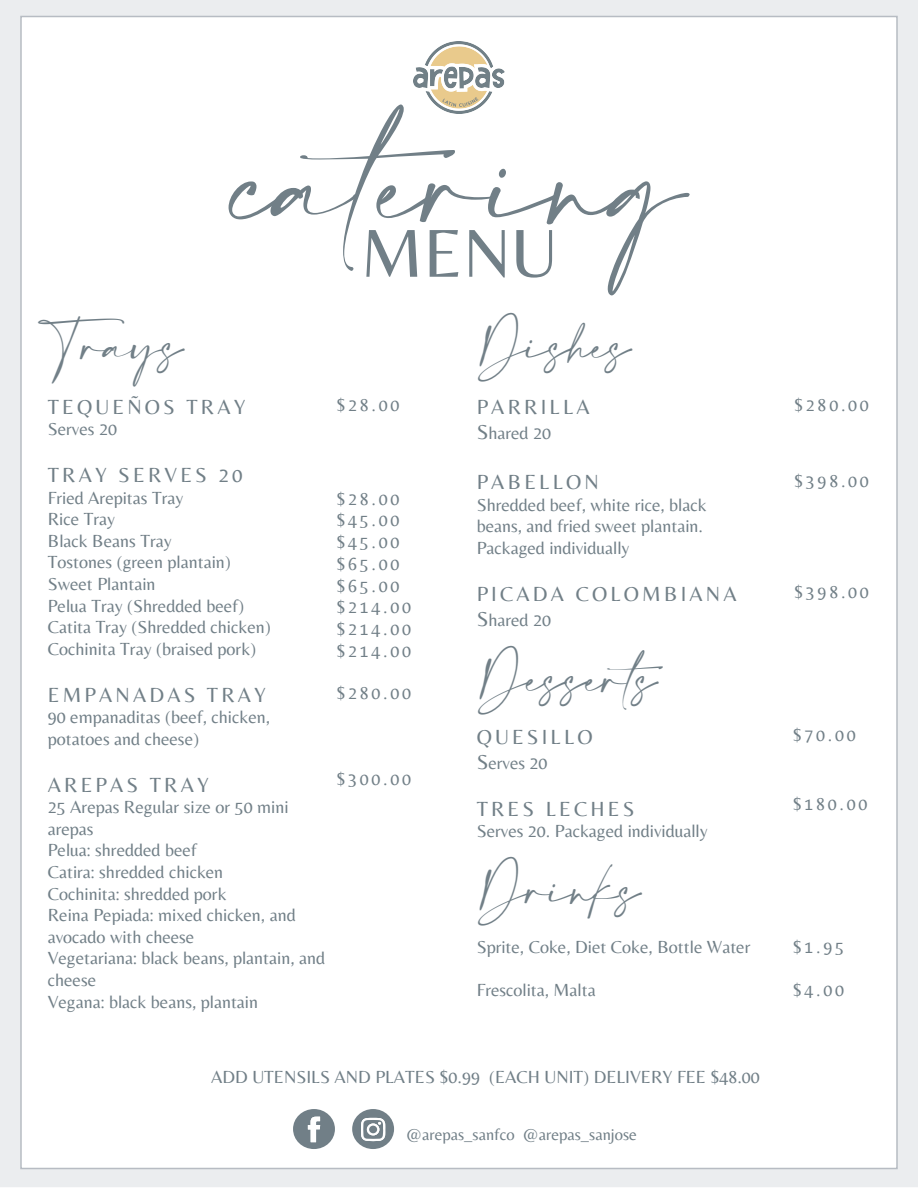
<style>
.page{position:relative;width:918px;height:1188px;background:#fff}
.page>*{position:absolute;margin:0;border:0;box-sizing:border-box;transform-origin:0 0}
.t1{font:96px "Amalfi Coast";color:#717f87}
.t2{font:70.5px "Belleza";color:#717f87}
.t3{font:34.5px "Amalfi Coast";color:#717f87}
.t4{font:21px "Belleza";letter-spacing:.15em;color:#717f87}
.t5{font:18px/21.6px "Belleza";color:#717f87}
.t6{font:18px/21.8px "Belleza";letter-spacing:.15em;color:#717f87}
.t7{font:16.5px "Belleza";color:#717f87}
.s1{font-size:21px}
</style>
<div class="page">
<div style="left:0;top:0;width:918px;height:1187px;background:#ebedef"></div>
<div style="left:20px;top:16px;width:878px;height:1153px;background:#fff;border:2px solid #b7bcc3"></div>
<img style="left:413px;top:41px;width:92px;height:73px">
<svg style="left:293px;top:1109px;width:42px;height:40px"></svg>
<svg style="left:352px;top:1109px;width:42px;height:40px"></svg>
<div style="left:369px;top:1126px;width:8px;height:7px;background:#717f87;border-radius:50%"></div>
<h1 class="t1" style="left:232px;top:132px;width:456px">catering</h1>
<h2 class="t2" style="left:361px;top:194px;width:198px">MENU</h2>
<h3 class="t3" style="left:51px;top:327px;width:134px">Trays</h3>
<h3 class="t3" style="left:478px;top:327px;width:155px">Dishes</h3>
<p class="t4" style="left:477px;top:389px;width:114px">PARRILLA</p>
<p class="t5" style="left:477px;top:420px;width:76px"><span class="s1">S</span>hared 20</p>
<p class="t4" style="left:477px;top:465px;width:124px">PABELLON</p>
<p class="t5" style="left:477px;top:492px;width:231px">Shredded beef, white rice, black beans, and fried sweet plantain.<br>Packaged individually</p>
<p class="t4" style="left:477px;top:576px;width:262px">PICADA COLOMBIANA</p>
<p class="t5" style="left:477px;top:607px;width:76px"><span class="s1">S</span>hared 20</p>
<p class="t4" style="left:48px;top:389px;width:199px">TEQUEÑOS TRAY</p>
<p class="t5" style="left:48px;top:417px;width:71px">Serves 20</p>
<p class="t4" style="left:48px;top:457px;width:196px">TRAY SERVES 20</p>
<p class="t5" style="left:48px;top:485px;width:225px">Fried Arepitas Tray<br>Rice Tray<br>Black Beans Tray<br>Tostones (green plantain)<br>Sweet Plantain<br>Pelua Tray (Shredded beef)<br>Catita Tray (Shredded chicken)<br>Cochinita Tray (braised pork)</p>
<p class="t4" style="left:48px;top:677px;width:220px">EMPANADAS TRAY</p>
<p class="t5" style="left:48px;top:705px;width:224px">90 empanaditas (beef, chicken, potatoes and cheese)</p>
<p class="t4" style="left:48px;top:767px;width:163px">AREPAS TRAY</p>
<p class="t5" style="left:48px;top:795px;width:279px">25 Arepas Regular size or 50 mini arepas<br>Pelua: shredded beef<br>Catira: shredded chicken<br>Cochinita: shredded pork<br>Reina Pepiada: mixed chicken, and avocado with cheese<br>Vegetariana: black beans, plantain, and cheese<br>Vegana: black beans, plantain</p>
<p class="t5" style="left:336px;top:393px;width:64px">$28.00</p>
<p class="t6" style="left:336px;top:486px;width:76px">$28.00 $45.00 $45.00 $65.00 $65.00 $214.00 $214.00 $214.00</p>
<h3 class="t3" style="left:478px;top:660px;width:206px">Desserts</h3>
<p class="t5" style="left:336px;top:681px;width:76px">$280.00</p>
<p class="t4" style="left:477px;top:719px;width:117px">QUESILLO</p>
<p class="t5" style="left:477px;top:750px;width:72px"><span class="s1">S</span>erves 20</p>
<p class="t4" style="left:477px;top:791px;width:159px">TRES LECHES</p>
<p class="t5" style="left:477px;top:819px;width:233px">Serves 20. Packaged individually</p>
<p class="t5" style="left:336px;top:766px;width:76px">$300.00</p>
<h3 class="t3" style="left:478px;top:871px;width:164px">Drinks</h3>
<p class="t5" style="left:477px;top:934px;width:275px">Sprite, Coke, Diet Coke, Bottle Water</p>
<p class="t5" style="left:477px;top:978px;width:120px">Frescolita, Malta</p>
<p class="t5" style="left:211px;top:1064px;width:550px">ADD UTENSILS AND PLATES $0.99 (EACH UNIT) DELIVERY FEE $48.00</p>
<p class="t7" style="left:406px;top:1121px;width:232px">@arepas_sanfco @arepas_sanjose</p>
<p class="t5" style="left:794px;top:393px;width:76px">$280.00</p>
<p class="t5" style="left:794px;top:469px;width:76px">$398.00</p>
<p class="t5" style="left:794px;top:580px;width:76px">$398.00</p>
<p class="t5" style="left:793px;top:723px;width:64px">$70.00</p>
<p class="t5" style="left:793px;top:792px;width:76px">$180.00</p>
<p class="t5" style="left:793px;top:934px;width:53px">$1.95</p>
<p class="t5" style="left:793px;top:978px;width:53px">$4.00</p>
</div>
